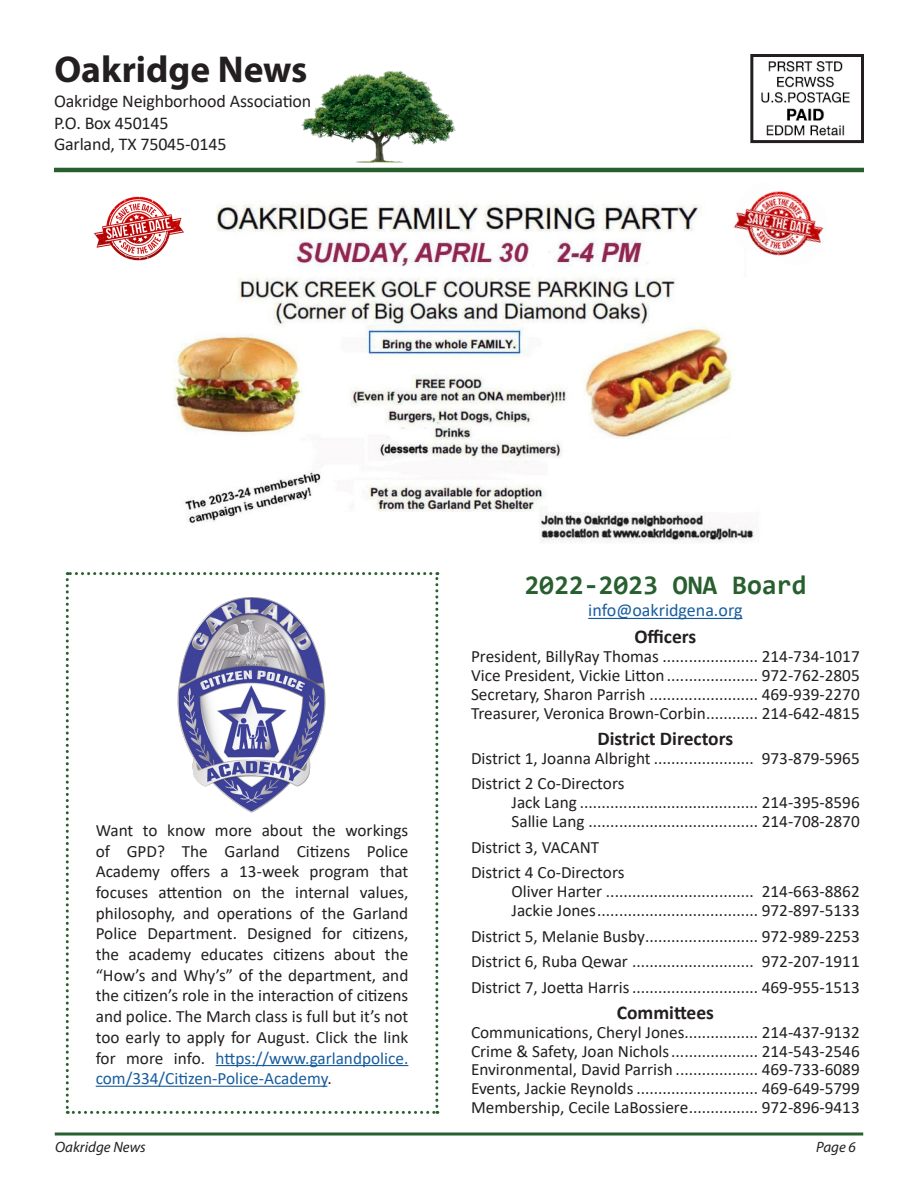
<style>
.page{position:relative;width:918px;height:1188px;background:#fff}
.page>*{position:absolute;margin:0;border:0;box-sizing:border-box;transform-origin:0 0}
.t1{font:700 37.5px "Myriad Pro";color:#231f20}
.t2{font:700 27px "Consolas";color:#285f2f}
.t3{font:700 19.5px "Calibri";color:#231f20}
.t4{font:18px "Calibri";letter-spacing:-.01em;color:#231f20}
.t5{font:18px "Calibri";color:#175d9e}
.t6{font:17.25px/20.7px "Calibri";color:#231f20;text-align:justify}
.t7{font:italic 15px "Myriad Pro";color:#231f20}
.s1{color:#175d9e}
</style>
<div class="page">
<img style="left:761px;top:61px;width:89px;height:75px">
<div style="left:750px;top:54px;width:114px;height:89px;border:3px solid #231f20"></div>
<hr style="left:54px;top:168px;width:810px;height:4px;background:#285f2f">
<img style="left:298px;top:71px;width:160px;height:102px">
<svg style="left:55px;top:1132px;width:808px;height:4px"></svg>
<hr style="left:588px;top:618px;width:155px;height:1px;background:#175d9e">
<img style="left:174px;top:201px;width:580px;height:341px">
<img style="left:94px;top:196px;width:93px;height:67px">
<img style="left:731px;top:191px;width:93px;height:76px">
<div style="left:306px;top:512px;width:233px;height:38px;background:#fff"></div>
<div style="left:548px;top:459px;width:199px;height:52px;background:#fff"></div>
<div style="left:582px;top:439px;width:164px;height:41px;background:#fff"></div>
<svg style="left:66px;top:572px;width:372px;height:542px"></svg>
<p class="t1" style="left:54px;top:45px;width:255px">Oakridge News</p>
<p class="t4" style="left:54px;top:89px;width:259px">Oakridge Neighborhood Association</p>
<p class="t4" style="left:54px;top:110px;width:116px">P.O. Box 450145</p>
<p class="t4" style="left:54px;top:132px;width:174px">Garland, TX 75045-0145</p>
<p class="t6" style="left:96px;top:819px;width:314px">Want to know more about the workings of GPD? The Garland Citizens Police Academy offers a 13-week program that focuses attention on the internal values, philosophy, and operations of the Garland Police Department. Designed for citizens, the academy educates citizens about the “How’s and Why’s” of the department, and the citizen’s role in the interaction of citizens and police. The March class is full but it’s not too early to apply for August. Click the link for more info. <span class="s1">https://www.garlandpolice. com/334/Citizen-Police-Academy</span>.</p>
<p class="t2" style="left:524px;top:568px;width:284px">2022-2023 ONA Board</p>
<p class="t5" style="left:588px;top:598px;width:156px">info@oakridgena.org</p>
<p class="t3" style="left:634px;top:623px;width:63px">Officers</p>
<p class="t6" style="left:471px;top:646px;width:390px">President, BillyRay Thomas ...................... 214-734-1017</p>
<p class="t6" style="left:471px;top:665px;width:390px">Vice President, Vickie Litton ..................... 972-762-2805</p>
<p class="t6" style="left:471px;top:684px;width:390px">Secretary, Sharon Parrish ......................... 469-939-2270</p>
<p class="t6" style="left:471px;top:703px;width:390px">Treasurer, Veronica Brown-Corbin............ 214-642-4815</p>
<p class="t3" style="left:598px;top:724px;width:137px">District Directors</p>
<p class="t6" style="left:471px;top:747px;width:390px">District 1, Joanna Albright ....................... 973-879-5965</p>
<p class="t6" style="left:471px;top:773px;width:155px">District 2 Co-Directors</p>
<p class="t6" style="left:512px;top:792px;width:350px">Jack Lang ......................................... 214-395-8596</p>
<p class="t6" style="left:512px;top:811px;width:350px">Sallie Lang ....................................... 214-708-2870</p>
<p class="t6" style="left:471px;top:836px;width:130px">District 3, VACANT</p>
<p class="t6" style="left:471px;top:862px;width:155px">District 4 Co-Directors</p>
<p class="t6" style="left:512px;top:881px;width:350px">Oliver Harter .................................. 214-663-8862</p>
<p class="t6" style="left:512px;top:900px;width:350px">Jackie Jones..................................... 972-897-5133</p>
<p class="t6" style="left:471px;top:925px;width:390px">District 5, Melanie Busby.......................... 972-989-2253</p>
<p class="t6" style="left:471px;top:951px;width:390px">District 6, Ruba Qewar ............................ 972-207-1911</p>
<p class="t6" style="left:471px;top:977px;width:390px">District 7, Joetta Harris............................. 469-955-1513</p>
<p class="t3" style="left:617px;top:998px;width:99px">Committees</p>
<p class="t6" style="left:471px;top:1021px;width:390px">Communications, Cheryl Jones................. 214-437-9132</p>
<p class="t6" style="left:471px;top:1040px;width:390px">Crime &amp; Safety, Joan Nichols.................... 214-543-2546</p>
<p class="t6" style="left:471px;top:1059px;width:390px">Environmental, David Parrish ................... 469-733-6089</p>
<p class="t6" style="left:471px;top:1078px;width:390px">Events, Jackie Reynolds ............................ 469-649-5799</p>
<p class="t6" style="left:471px;top:1097px;width:390px">Membership, Cecile LaBossiere................ 972-896-9413</p>
<p class="t7" style="left:55px;top:1138px;width:92px">Oakridge News</p>
<p class="t7" style="left:816px;top:1138px;width:41px">Page 6</p>
</div>
